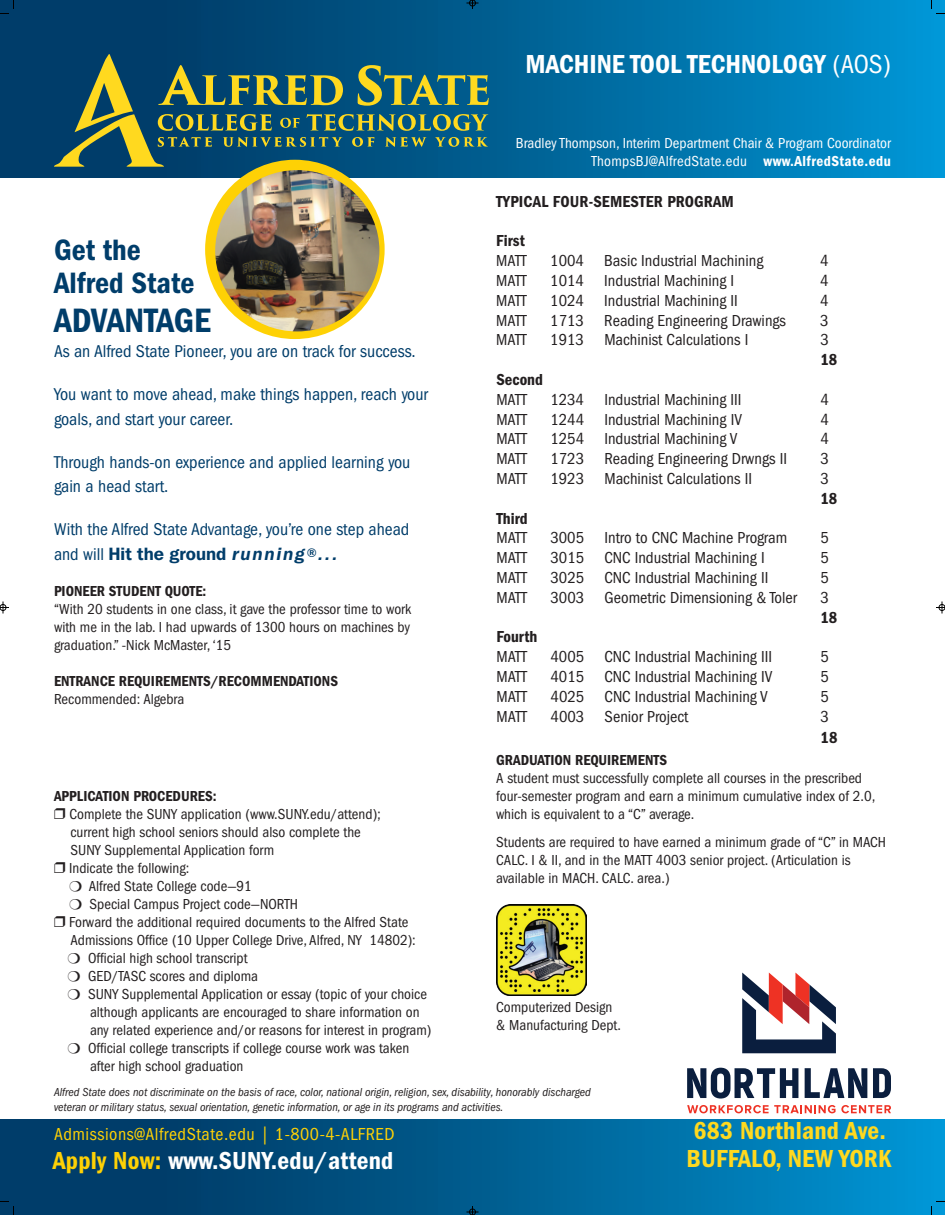
<style>
.page{position:relative;width:945px;height:1215px;background:#fff}
.page>*{position:absolute;margin:0;border:0;box-sizing:border-box;transform-origin:0 0}
.t1{font:600 condensed 35.1px "Franklin Gothic";letter-spacing:-.005em;color:#003d6a}
.t2{font:600 condensed 30.6px/33px "Franklin Gothic";color:#003d6a}
.t3{font:600 condensed 27px "Franklin Gothic";color:#fff}
.t4{font:600 condensed 25.5px/28.5px "Franklin Gothic";letter-spacing:.01em;color:#ffd91f}
.t5{font:600 condensed 25.5px "Franklin Gothic";letter-spacing:.01em;color:#fff}
.t6{font:condensed 18px "Franklin Gothic";letter-spacing:.03em;color:#fed105}
.t7{font:condensed 17.7px/24.6px "Franklin Gothic";color:#003d6a}
.t8{font:600 17.7px "Franklin Gothic IT Cby BT";color:#003d6a}
.t9{font:condensed 16.5px "Franklin Gothic";color:#231f20}
.t10{font:600 condensed 16.5px "Franklin Gothic";letter-spacing:.01em;color:#231f20}
.t11{font:condensed 15px/18px "Franklin Gothic";color:#231f20}
.t12{font:600 condensed 15px "Franklin Gothic";color:#231f20}
.t13{font:condensed 15px/18px "Franklin Gothic";color:#fff;text-align:right}
.t14{font:italic condensed 12px/14.4px "Franklin Gothic";color:#231f20}
.s1{font-weight:400}
.s2{font-family:"Franklin Gothic";font-weight:400;font-stretch:condensed}
.s3{font-style:italic}
.s4{font-family:"Monotype Sorts";font-stretch:normal}
.s5{font-weight:600}
.s6{color:#fed105}
</style>
<div class="page">
<svg style="left:0;top:0;width:945px;height:178px;background:#00699f"></svg>
<svg style="left:0;top:1120px;width:945px;height:95px;background:#005f93"></svg>
<img style="left:496px;top:904px;width:91px;height:91px">
<div style="left:205px;top:160px;width:180px;height:179px;background:#fed105;border-radius:50%"></div>
<img style="left:214px;top:169px;width:167px;height:164px">
<svg style="left:687px;top:1068px;width:111px;height:31px"></svg>
<svg style="left:805px;top:1068px;width:62px;height:30px"></svg>
<svg style="left:873px;top:1068px;width:18px;height:30px"></svg>
<svg style="left:687px;top:1105px;width:204px;height:8px"></svg>
<svg style="left:742px;top:973px;width:94px;height:80px"></svg>
<svg style="left:54px;top:54px;width:435px;height:113px;background:#356764"></svg>
<svg style="left:0;top:0;width:14px;height:14px"></svg>
<svg style="left:0;top:1201px;width:14px;height:14px"></svg>
<svg style="left:931px;top:0;width:14px;height:14px"></svg>
<svg style="left:931px;top:1201px;width:14px;height:14px"></svg>
<svg style="left:466px;top:0;width:12px;height:9px"></svg>
<svg style="left:0;top:602px;width:9px;height:12px"></svg>
<svg style="left:466px;top:1206px;width:12px;height:9px"></svg>
<svg style="left:936px;top:602px;width:9px;height:12px"></svg>
<h3 class="t3" style="left:526px;top:48px;width:367px">MACHINE TOOL TECHNOLOGY <span class="s1">(AOS)</span></h3>
<h2 class="t2" style="left:54px;top:233px;width:142px">Get the<br>Alfred State</h2>
<h1 class="t1" style="left:54px;top:300px;width:158px">ADVANTAGE</h1>
<p class="t7" style="left:54px;top:339px;width:363px">As an Alfred State Pioneer, you are on track for success.</p>
<p class="t7" style="left:54px;top:382px;width:376px">You want to move ahead, make things happen, reach your goals, and start your career.</p>
<p class="t7" style="left:54px;top:450px;width:358px">Through hands-on experience and applied learning you gain a head start.</p>
<p class="t7" style="left:54px;top:517px;width:357px">With the Alfred State Advantage, you’re one step ahead</p>
<p class="t8" style="left:54px;top:542px;width:285px"><span class="s2">and will</span> Hit the ground <span class="s3">running</span> <sup>®</sup><span class="s3">...</span></p>
<p class="t12" style="left:54px;top:583px;width:154px">PIONEER STUDENT QUOTE:</p>
<p class="t11" style="left:54px;top:600px;width:359px;text-align:justify">“With 20 students in one class, it gave the professor time to work with me in the lab. I had upwards of 1300 hours on machines by graduation.” -Nick McMaster, ‘15</p>
<p class="t12" style="left:54px;top:673px;width:286px">ENTRANCE REQUIREMENTS/RECOMMENDATIONS</p>
<p class="t11" style="left:54px;top:690px;width:132px">Recommended: Algebra</p>
<p class="t12" style="left:54px;top:788px;width:164px">APPLICATION PROCEDURES:</p>
<p class="t11" style="left:54px;top:805px;width:328px"><span class="s4">R</span> Complete the SUNY application (www.SUNY.edu/attend);</p>
<p class="t11" style="left:70px;top:823px;width:292px">current high school seniors should also complete the</p>
<p class="t11" style="left:70px;top:841px;width:205px">SUNY Supplemental Application form</p>
<p class="t11" style="left:54px;top:859px;width:137px"><span class="s4">R</span> Indicate the following:</p>
<p class="t11" style="left:69px;top:877px;width:184px"><span class="s4">M</span> Alfred State College code—91</p>
<p class="t11" style="left:69px;top:895px;width:231px"><span class="s4">M</span> Special Campus Project code—NORTH</p>
<p class="t11" style="left:54px;top:913px;width:356px"><span class="s4">R</span> Forward the additional required documents to the Alfred State</p>
<p class="t11" style="left:70px;top:931px;width:347px">Admissions Office (10 Upper College Drive, Alfred, NY 14802):</p>
<p class="t11" style="left:68px;top:949px;width:182px"><span class="s4">M</span> Official high school transcript</p>
<p class="t11" style="left:68px;top:967px;width:192px"><span class="s4">M</span> GED/TASC scores and diploma</p>
<p class="t11" style="left:68px;top:985px;width:361px"><span class="s4">M</span> SUNY Supplemental Application or essay (topic of your choice</p>
<p class="t11" style="left:90px;top:1003px;width:331px">although applicants are encouraged to share information on</p>
<p class="t11" style="left:90px;top:1021px;width:343px">any related experience and/or reasons for interest in program)</p>
<p class="t11" style="left:68px;top:1039px;width:343px"><span class="s4">M</span> Official college transcripts if college course work was taken</p>
<p class="t11" style="left:90px;top:1057px;width:155px">after high school graduation</p>
<p class="t13" style="left:516px;top:134px;width:377px">Bradley Thompson, Interim Department Chair &amp; Program Coordinator<br>ThompsBJ@AlfredState.edu <span class="s5">www.AlfredState.edu</span></p>
<p class="t10" style="left:496px;top:192px;width:239px">TYPICAL FOUR-SEMESTER PROGRAM</p>
<p class="t10" style="left:496px;top:232px;width:30px">First</p>
<p class="t9" style="left:496px;top:252px;width:32px">MATT</p>
<p class="t9" style="left:550px;top:252px;width:215px">1004 Basic Industrial Machining</p>
<p class="t9" style="left:820px;top:252px;width:10px">4</p>
<p class="t9" style="left:496px;top:271px;width:32px">MATT</p>
<p class="t9" style="left:550px;top:271px;width:185px">1014 Industrial Machining I</p>
<p class="t9" style="left:820px;top:271px;width:10px">4</p>
<p class="t9" style="left:496px;top:291px;width:32px">MATT</p>
<p class="t9" style="left:550px;top:291px;width:189px">1024 Industrial Machining II</p>
<p class="t9" style="left:820px;top:291px;width:10px">4</p>
<p class="t9" style="left:496px;top:311px;width:32px">MATT</p>
<p class="t9" style="left:550px;top:311px;width:237px">1713 Reading Engineering Drawings</p>
<p class="t9" style="left:820px;top:311px;width:10px">3</p>
<p class="t9" style="left:496px;top:331px;width:32px">MATT</p>
<p class="t9" style="left:550px;top:331px;width:199px">1913 Machinist Calculations I</p>
<p class="t9" style="left:820px;top:331px;width:10px">3</p>
<p class="t10" style="left:820px;top:350px;width:18px">18</p>
<p class="t10" style="left:496px;top:370px;width:48px">Second</p>
<p class="t9" style="left:496px;top:390px;width:32px">MATT</p>
<p class="t9" style="left:550px;top:390px;width:193px">1234 Industrial Machining III</p>
<p class="t9" style="left:820px;top:390px;width:10px">4</p>
<p class="t9" style="left:496px;top:410px;width:32px">MATT</p>
<p class="t9" style="left:550px;top:410px;width:193px">1244 Industrial Machining IV</p>
<p class="t9" style="left:820px;top:410px;width:10px">4</p>
<p class="t9" style="left:496px;top:430px;width:32px">MATT</p>
<p class="t9" style="left:550px;top:430px;width:189px">1254 Industrial Machining V</p>
<p class="t9" style="left:820px;top:430px;width:10px">4</p>
<p class="t9" style="left:496px;top:450px;width:32px">MATT</p>
<p class="t9" style="left:550px;top:450px;width:238px">1723 Reading Engineering Drwngs II</p>
<p class="t9" style="left:820px;top:450px;width:10px">3</p>
<p class="t9" style="left:496px;top:469px;width:32px">MATT</p>
<p class="t9" style="left:550px;top:469px;width:203px">1923 Machinist Calculations II</p>
<p class="t9" style="left:820px;top:469px;width:10px">3</p>
<p class="t10" style="left:820px;top:489px;width:18px">18</p>
<p class="t10" style="left:496px;top:509px;width:33px">Third</p>
<p class="t9" style="left:496px;top:529px;width:32px">MATT</p>
<p class="t9" style="left:550px;top:529px;width:238px">3005 Intro to CNC Machine Program</p>
<p class="t9" style="left:820px;top:529px;width:10px">5</p>
<p class="t9" style="left:496px;top:549px;width:32px">MATT</p>
<p class="t9" style="left:550px;top:549px;width:216px">3015 CNC Industrial Machining I</p>
<p class="t9" style="left:820px;top:549px;width:10px">5</p>
<p class="t9" style="left:496px;top:568px;width:32px">MATT</p>
<p class="t9" style="left:550px;top:568px;width:219px">3025 CNC Industrial Machining II</p>
<p class="t9" style="left:821px;top:568px;width:10px">5</p>
<p class="t9" style="left:497px;top:588px;width:32px">MATT</p>
<p class="t9" style="left:551px;top:588px;width:248px">3003 Geometric Dimensioning &amp; Toler</p>
<p class="t9" style="left:821px;top:588px;width:10px">3</p>
<p class="t10" style="left:821px;top:608px;width:18px">18</p>
<p class="t10" style="left:497px;top:628px;width:42px">Fourth</p>
<p class="t9" style="left:497px;top:648px;width:32px">MATT</p>
<p class="t9" style="left:551px;top:648px;width:223px">4005 CNC Industrial Machining III</p>
<p class="t9" style="left:821px;top:648px;width:10px">5</p>
<p class="t9" style="left:497px;top:667px;width:32px">MATT</p>
<p class="t9" style="left:551px;top:667px;width:223px">4015 CNC Industrial Machining IV</p>
<p class="t9" style="left:821px;top:667px;width:10px">5</p>
<p class="t9" style="left:497px;top:687px;width:32px">MATT</p>
<p class="t9" style="left:551px;top:687px;width:219px">4025 CNC Industrial Machining V</p>
<p class="t9" style="left:821px;top:687px;width:10px">5</p>
<p class="t9" style="left:497px;top:707px;width:32px">MATT</p>
<p class="t9" style="left:551px;top:707px;width:139px">4003 Senior Project</p>
<p class="t9" style="left:821px;top:707px;width:10px">3</p>
<p class="t10" style="left:821px;top:728px;width:18px">18</p>
<p class="t12" style="left:496px;top:751px;width:172px">GRADUATION REQUIREMENTS</p>
<p class="t11" style="left:496px;top:769px;width:381px">A student must successfully complete all courses in the prescribed four-semester program and earn a minimum cumulative index of 2.0, which is equivalent to a “C” average.</p>
<p class="t11" style="left:496px;top:834px;width:391px">Students are required to have earned a minimum grade of “C” in MACH<br>CALC. I &amp; II, and in the MATT 4003 senior project. (Articulation is available in MACH. CALC. area.)</p>
<p class="t11" style="left:496px;top:998px;width:126px">Computerized Design &amp; Manufacturing Dept.</p>
<p class="t14" style="left:54px;top:1085px;width:538px">Alfred State does not discriminate on the basis of race, color, national origin, religion, sex, disability, honorably discharged veteran or military status, sexual orientation, genetic information, or age in its programs and activities.</p>
<p class="t6" style="left:54px;top:1124px;width:342px">Admissions@AlfredState.edu | 1-800-4-ALFRED</p>
<h3 class="t5" style="left:53px;top:1146px;width:342px"><span class="s6">Apply Now:</span> www.SUNY.edu/attend</h3>
<h3 class="t4" style="left:687px;top:1116px;width:206px">683 Northland Ave.<br>BUFFALO, NEW YORK</h3>
</div>
